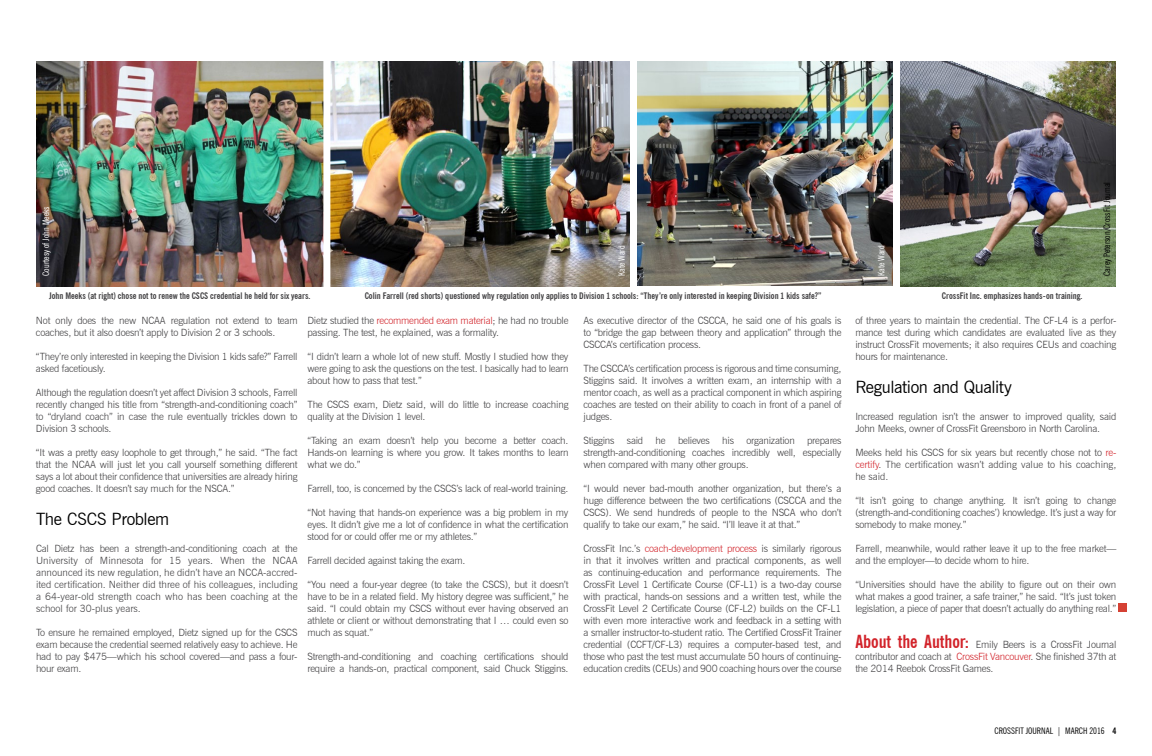
<style>
.page{position:relative;width:1152px;height:756px;background:#fff}
.page>*{position:absolute;margin:0;border:0;box-sizing:border-box;transform-origin:0 0}
.t1{font:17px "News Gothic BT";letter-spacing:-.025em;color:#000}
.t2{font:300 10px/12px "News Gothic BT";letter-spacing:-.02em;color:#414042;text-align:justify}
.t3{font:700 condensed 9px "News Gothic BT";color:#414042}
.t4{font:condensed 9px "News Gothic BT";color:#000}
.t5{font:condensed 9px "News Gothic BT";color:#fff}
.s1{color:#d2232a}
.s2{font-weight:700;font-stretch:condensed;font-size:18px;color:#d2232a}
.s3{font-weight:700}
</style>
<div class="page">
<div style="left:1118px;top:604px;width:9px;height:8px;background:#d54134"></div>
<img style="left:36px;top:61px;width:594px;height:225px">
<img style="left:637px;top:61px;width:256px;height:225px">
<img style="left:900px;top:61px;width:215px;height:225px">
<div style="left:323px;top:51px;width:7px;height:240px;background:#fff"></div>
<p class="t5" style="left:41px;top:276px;width:71px;rotate:-90deg">Courtesy of John Meeks</p>
<p class="t5" style="left:616px;top:276px;width:32px;rotate:-90deg">Kate Ward</p>
<p class="t5" style="left:876px;top:276px;width:32px;rotate:-90deg">Kate Ward</p>
<p class="t3" style="left:49px;top:291px;width:263px">John Meeks (at right) chose not to renew the CSCS credential he held for six years.</p>
<p class="t3" style="left:365px;top:290px;width:458px">Colin Farrell (red shorts) questioned why regulation only applies to Division 1 schools: “They’re only interested in keeping Division 1 kids safe?”</p>
<p class="t3" style="left:942px;top:290px;width:142px">CrossFit Inc. emphasizes hands-on training.</p>
<p class="t4" style="left:1101px;top:276px;width:95px;rotate:-90deg">Carey Peterson/CrossFit Journal</p>
<p class="t2" style="left:36px;top:314px;width:263px">Not only does the new NCAA regulation not extend to team coaches, but it also doesn’t apply to Division 2 or 3 schools.</p>
<p class="t2" style="left:36px;top:350px;width:263px">“They’re only interested in keeping the Division 1 kids safe?” Farrell asked facetiously.</p>
<p class="t2" style="left:36px;top:386px;width:263px">Although the regulation doesn’t yet affect Division 3 schools, Farrell recently changed his title from “strength-and-conditioning coach” to “dryland coach” in case the rule eventually trickles down to Division 3 schools.</p>
<p class="t2" style="left:36px;top:446px;width:263px">“It was a pretty easy loophole to get through,” he said. “The fact that the NCAA will just let you call yourself something different says a lot about their confidence that universities are already hiring good coaches. It doesn’t say much for the NSCA.”</p>
<h1 class="t1" style="left:36px;top:509px;width:135px">The CSCS Problem</h1>
<p class="t2" style="left:36px;top:542px;width:263px">Cal Dietz has been a strength-and-conditioning coach at the University of Minnesota for 15 years. When the NCAA announced its new regulation, he didn’t have an NCCA-accred&shy;ited certification. Neither did three of his colleagues, including a 64-year-old strength coach who has been coaching at the school for 30-plus years.</p>
<p class="t2" style="left:36px;top:626px;width:263px">To ensure he remained employed, Dietz signed up for the CSCS exam because the credential seemed relatively easy to achieve. He had to pay $475—which his school covered—and pass a four&shy;hour exam.</p>
<p class="t2" style="left:308px;top:314px;width:263px">Dietz studied the <span class="s1">recommended exam material</span>; he had no trouble passing. The test, he explained, was a formality.</p>
<p class="t2" style="left:308px;top:350px;width:263px">“I didn’t learn a whole lot of new stuff. Mostly I studied how they were going to ask the questions on the test. I basically had to learn about how to pass that test.”</p>
<p class="t2" style="left:308px;top:398px;width:262px">The CSCS exam, Dietz said, will do little to increase coaching quality at the Division 1 level.</p>
<p class="t2" style="left:308px;top:434px;width:263px">“Taking an exam doesn’t help you become a better coach.<br>Hands-on learning is where you grow. It takes months to learn what we do.”</p>
<p class="t2" style="left:308px;top:482px;width:262px">Farrell, too, is concerned by the CSCS’s lack of real-world training.</p>
<p class="t2" style="left:308px;top:506px;width:263px">“Not having that hands-on experience was a big problem in my eyes. It didn’t give me a lot of confidence in what the certification stood for or could offer me or my athletes.”</p>
<p class="t2" style="left:308px;top:554px;width:160px">Farrell decided against taking the exam.</p>
<p class="t2" style="left:308px;top:578px;width:263px">“You need a four-year degree (to take the CSCS), but it doesn’t have to be in a related field. My history degree was sufficient,” he said. “I could obtain my CSCS without ever having observed an athlete or client or without demonstrating that I … could even so much as squat.”</p>
<p class="t2" style="left:308px;top:650px;width:263px">Strength-and-conditioning and coaching certifications should require a hands-on, practical component, said Chuck Stiggins.</p>
<p class="t2" style="left:584px;top:314px;width:259px">As executive director of the CSCCA, he said one of his goals is to “bridge the gap between theory and application” through the CSCCA’s certification process.</p>
<p class="t2" style="left:584px;top:362px;width:259px">The CSCCA’s certification process is rigorous and time consuming, Stiggins said. It involves a written exam, an internship with a mentor coach, as well as a practical component in which aspiring coaches are tested on their ability to coach in front of a panel of judges.</p>
<p class="t2" style="left:584px;top:434px;width:260px">Stiggins said he believes his organization prepares strength-and-conditioning coaches incredibly well, especially when compared with many other groups.</p>
<p class="t2" style="left:584px;top:482px;width:260px">“I would never bad-mouth another organization, but there’s a huge difference between the two certifications (CSCCA and the CSCS). We send hundreds of people to the NSCA who don’t qualify to take our exam,” he said. “I’ll leave it at that.”</p>
<p class="t2" style="left:584px;top:542px;width:260px">CrossFit Inc.’s <span class="s1">coach-development process</span> is similarly rigorous in that it involves written and practical components, as well as continuing-education and performance requirements. The CrossFit Level 1 Certificate Course (CF-L1) is a two-day course with practical, hands-on sessions and a written test, while the CrossFit Level 2 Certificate Course (CF-L2) builds on the CF-L1 with even more interactive work and feedback in a setting with a smaller instructor-to-student ratio. The Certified CrossFit Trainer credential (CCFT/CF-L3) requires a computer-based test, and those who past the test must accumulate 50 hours of continuing&shy;education credits (CEUs) and 900 coaching hours over the course</p>
<p class="t2" style="left:855px;top:314px;width:263px">of three years to maintain the credential. The CF-L4 is a perfor&shy;mance test during which candidates are evaluated live as they instruct CrossFit movements; it also requires CEUs and coaching hours for maintenance.</p>
<h1 class="t1" style="left:855px;top:377px;width:158px">Regulation and Quality</h1>
<p class="t2" style="left:855px;top:410px;width:262px">Increased regulation isn’t the answer to improved quality, said<br>John Meeks, owner of CrossFit Greensboro in North Carolina.</p>
<p class="t2" style="left:855px;top:446px;width:263px">Meeks held his CSCS for six years but recently chose not to <span class="s1">re&shy;certify</span>. The certification wasn’t adding value to his coaching, he said.</p>
<p class="t2" style="left:855px;top:494px;width:263px">“It isn’t going to change anything. It isn’t going to change (strength-and-conditioning coaches’) knowledge. It’s just a way for somebody to make money.”</p>
<p class="t2" style="left:855px;top:542px;width:263px">Farrell, meanwhile, would rather leave it up to the free market— and the employer—to decide whom to hire.</p>
<p class="t2" style="left:855px;top:578px;width:263px">“Universities should have the ability to figure out on their own what makes a good trainer, a safe trainer,” he said. “It’s just token legislation, a piece of paper that doesn’t actually do anything real.”</p>
<p class="t2" style="left:855px;top:638px;width:263px"><span class="s2">About the Author:</span> Emily Beers is a CrossFit Journal contributor and coach at <span class="s1">CrossFit Vancouver</span>. She finished 37th at the 2014 Reebok CrossFit Games.</p>
<p class="t4" style="left:995px;top:726px;width:123px">CROSSFIT JOURNAL | MARCH 2016 <span class="s3">4</span></p>
</div>
